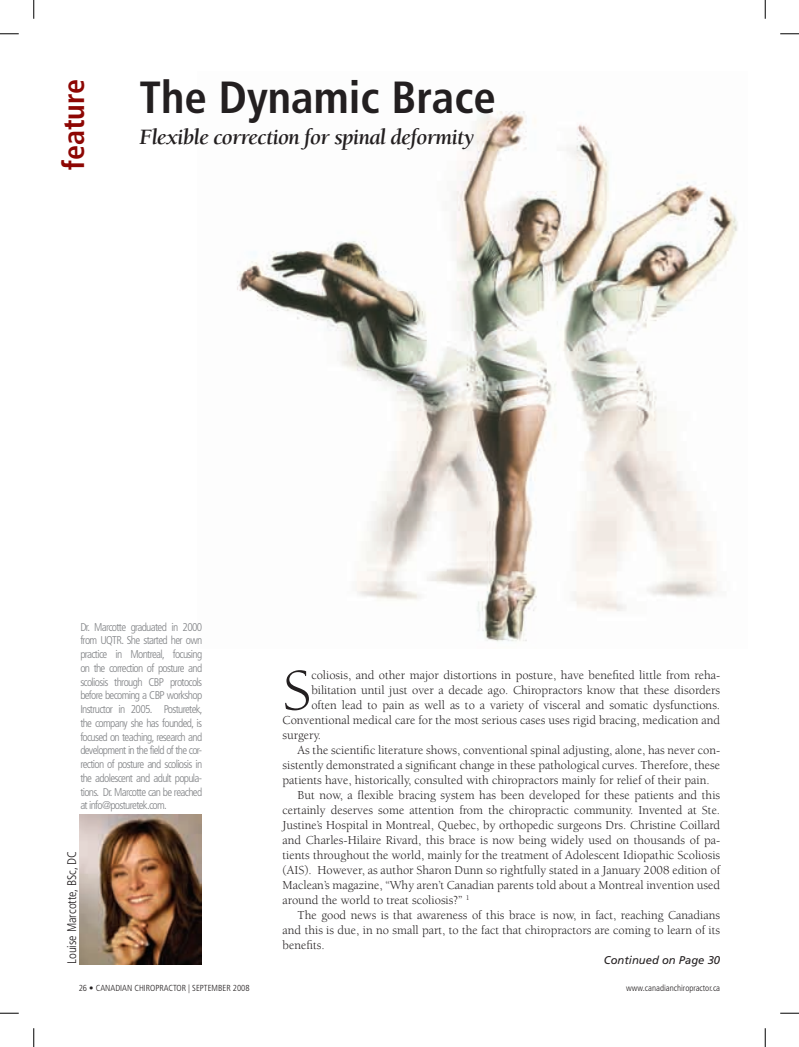
<style>
.page{position:relative;width:799px;height:1047px;background:#fff}
.page>*{position:absolute;margin:0;border:0;box-sizing:border-box;transform-origin:0 0}
.t1{font:59.75px "Berkeley";color:#231f20}
.t2{font:700 condensed 45px "Frutiger";color:#231f20}
.t3{font:700 condensed 30px "Frutiger";color:#8d0603}
.t4{font:italic 700 22.5px "Berkeley";letter-spacing:-.03em;color:#231f20}
.t5{font:12.5px "Berkeley";color:#231f20}
.t6{font:300 condensed 12.5px "Frutiger";color:#231f20}
.t7{font:300 condensed 11.25px/13.8px "Frutiger";letter-spacing:-.06em;color:#808285;text-align:justify}
.t8{font:italic 11.25px "Frutiger";color:#231f20}
.t9{font:300 condensed 8.75px "Frutiger";color:#231f20}
</style>
<div class="page">
<img style="left:237px;top:111px;width:501px;height:531px">
<img style="left:79px;top:814px;width:122px;height:150px">
<svg style="left:0;top:33px;width:19px;height:2px"></svg>
<svg style="left:780px;top:33px;width:19px;height:2px"></svg>
<svg style="left:0;top:1012px;width:19px;height:1px"></svg>
<svg style="left:780px;top:1012px;width:19px;height:1px"></svg>
<svg style="left:33px;top:0;width:2px;height:19px"></svg>
<svg style="left:33px;top:1028px;width:2px;height:18px"></svg>
<svg style="left:764px;top:0;width:2px;height:19px"></svg>
<svg style="left:764px;top:1028px;width:2px;height:18px"></svg>
<h3 class="t3" style="left:56px;top:170px;width:93px;rotate:-90deg">feature</h3>
<h2 class="t2" style="left:139px;top:70px;width:358px">The Dynamic Brace</h2>
<h3 class="t4" style="left:139px;top:125px;width:336px">Flexible correction for spinal deformity</h3>
<p class="t7" style="left:80px;top:620px;width:124px">Dr. Marcotte graduated in 2000 from UQTR. She started her own practice in Montreal, focusing on the correction of posture and scoliosis through CBP protocols before becoming a CBP workshop Instructor in 2005. Posturetek, the company she has founded, is focused on teaching, research and development in the field of the cor&shy;rection of posture and scoliosis in the adolescent and adult popula&shy;tions. Dr. Marcotte can be reached at info@posturetek.com.</p>
<p class="t6" style="left:65px;top:963px;width:115px;rotate:-90deg">Louise Marcotte, BSc, DC</p>
<h1 class="t1" style="left:283px;top:659px;width:30px">S</h1>
<p class="t5" style="left:311px;top:668px;width:410px">coliosis, and other major distortions in posture, have benefited little from reha-</p>
<p class="t5" style="left:311px;top:683px;width:410px">bilitation until just over a decade ago. Chiropractors know that these disorders</p>
<p class="t5" style="left:311px;top:698px;width:410px">often lead to pain as well as to a variety of visceral and somatic dysfunctions.</p>
<p class="t5" style="left:283px;top:713px;width:439px">Conventional medical care for the most serious cases uses rigid bracing, medication and</p>
<p class="t5" style="left:283px;top:728px;width:40px">surgery.</p>
<p class="t5" style="left:298px;top:743px;width:424px">As the scientific literature shows, conventional spinal adjusting, alone, has never con-</p>
<p class="t5" style="left:283px;top:758px;width:439px">sistently demonstrated a significant change in these pathological curves. Therefore, these</p>
<p class="t5" style="left:283px;top:773px;width:428px">patients have, historically, consulted with chiropractors mainly for relief of their pain.</p>
<p class="t5" style="left:298px;top:788px;width:424px">But now, a flexible bracing system has been developed for these patients and this</p>
<p class="t5" style="left:283px;top:803px;width:439px">certainly deserves some attention from the chiropractic community. Invented at Ste.</p>
<p class="t5" style="left:283px;top:818px;width:439px">Justine’s Hospital in Montreal, Quebec, by orthopedic surgeons Drs. Christine Coillard</p>
<p class="t5" style="left:283px;top:833px;width:439px">and Charles-Hilaire Rivard, this brace is now being widely used on thousands of pa-</p>
<p class="t5" style="left:283px;top:848px;width:439px">tients throughout the world, mainly for the treatment of Adolescent Idiopathic Scoliosis</p>
<p class="t5" style="left:283px;top:863px;width:439px">(AIS). However, as author Sharon Dunn so rightfully stated in a January 2008 edition of</p>
<p class="t5" style="left:283px;top:878px;width:439px">Maclean’s magazine, “Why aren’t Canadian parents told about a Montreal invention used</p>
<p class="t5" style="left:283px;top:893px;width:188px">around the world to treat scoliosis?” <sup>1</sup></p>
<p class="t5" style="left:298px;top:908px;width:424px">The good news is that awareness of this brace is now, in fact, reaching Canadians</p>
<p class="t5" style="left:283px;top:923px;width:439px">and this is due, in no small part, to the fact that chiropractors are coming to learn of its</p>
<p class="t5" style="left:283px;top:938px;width:44px">benefits.</p>
<p class="t8" style="left:604px;top:953px;width:118px">Continued on Page 30</p>
<p class="t9" style="left:79px;top:982px;width:172px">26 • CANADIAN CHIROPRACTOR | SEPTEMBER 2008</p>
<p class="t9" style="left:626px;top:982px;width:95px">www.canadianchiropractor.ca</p>
</div>
